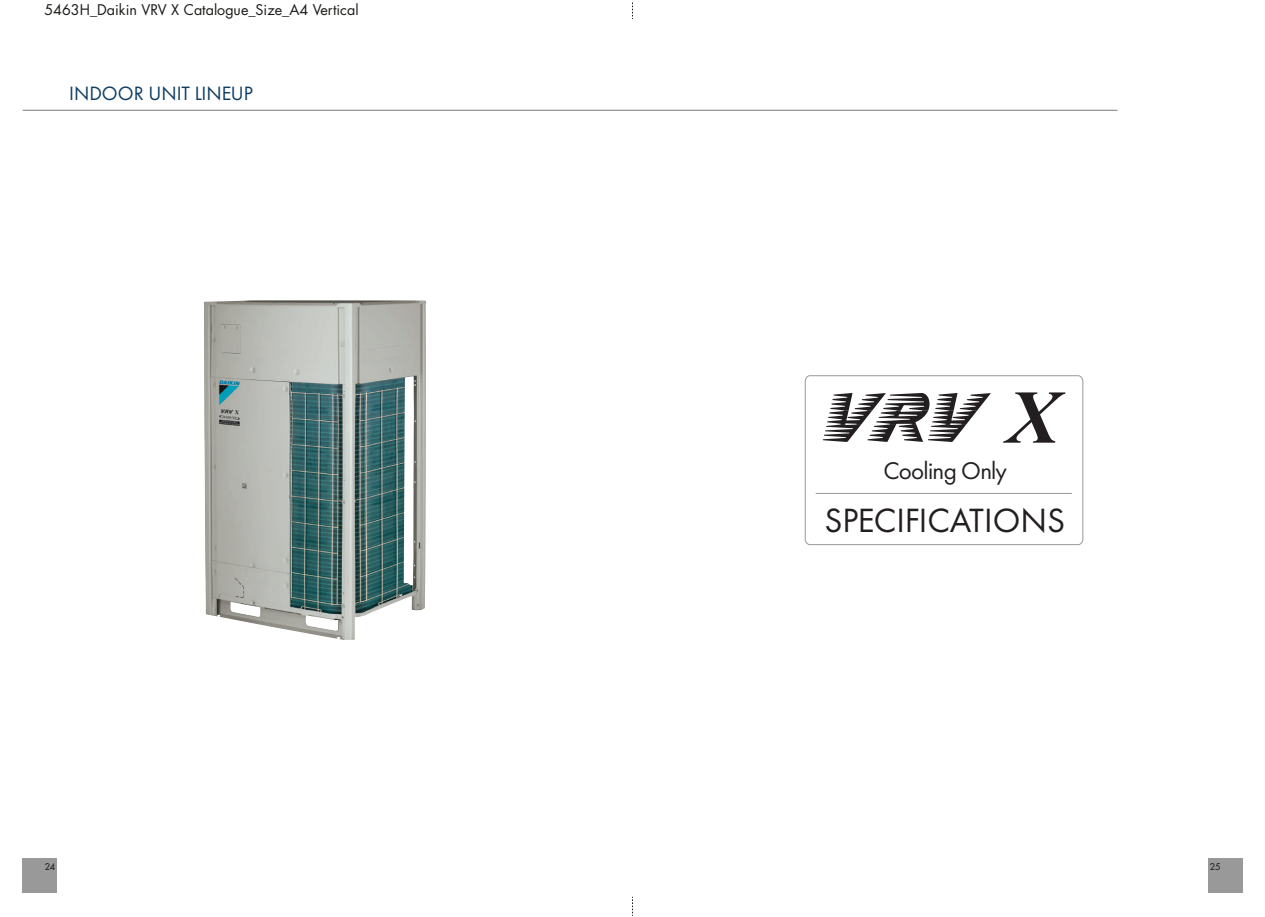
<style>
.page{position:relative;width:1265px;height:917px;background:#fff}
.page>*{position:absolute;margin:0;border:0;box-sizing:border-box;transform-origin:0 0}
.t1{font:italic 700 75.8px "Times New Roman";color:#231f20}
.t2{font:34.9px "Futura PT";color:#231f20}
.t3{font:25px "Futura PT";letter-spacing:-.03em;color:#231f20}
.t4{font:20px "Futura PT";color:#0c3c63}
.t5{font:14.3px "Futura Std";color:#1a1a18}
.t6{font:500 9px "Futura Std";color:#231f20}
</style>
<div class="page">
<div style="left:1208px;top:858px;width:34px;height:34px;background:#999"></div>
<div style="left:23px;top:858px;width:34px;height:34px;background:#999"></div>
<svg style="left:632px;top:3px;width:1px;height:16px"></svg>
<svg style="left:632px;top:896px;width:1px;height:19px"></svg>
<hr style="left:23px;top:110px;width:1094px;height:1px;background:#999">
<img style="left:204px;top:300px;width:222px;height:339px">
<svg style="left:804px;top:375px;width:279px;height:170px"></svg>
<hr style="left:816px;top:493px;width:256px;height:1px;background:#999">
<svg style="left:822px;top:393px;width:169px;height:49px"></svg>
<p class="t5" style="left:44px;top:1px;width:316px">5463H_Daikin VRV X Catalogue_Size_A4 Vertical</p>
<h3 class="t4" style="left:69px;top:81px;width:185px">INDOOR UNIT LINEUP</h3>
<h1 class="t1" style="left:1008px;top:364px;width:52px">X</h1>
<h3 class="t3" style="left:883px;top:455px;width:125px">Cooling Only</h3>
<h2 class="t2" style="left:824px;top:499px;width:242px">SPECIFICATIONS</h2>
<p class="t6" style="left:45px;top:860px;width:12px">24</p>
<p class="t6" style="left:1210px;top:860px;width:12px">25</p>
</div>
